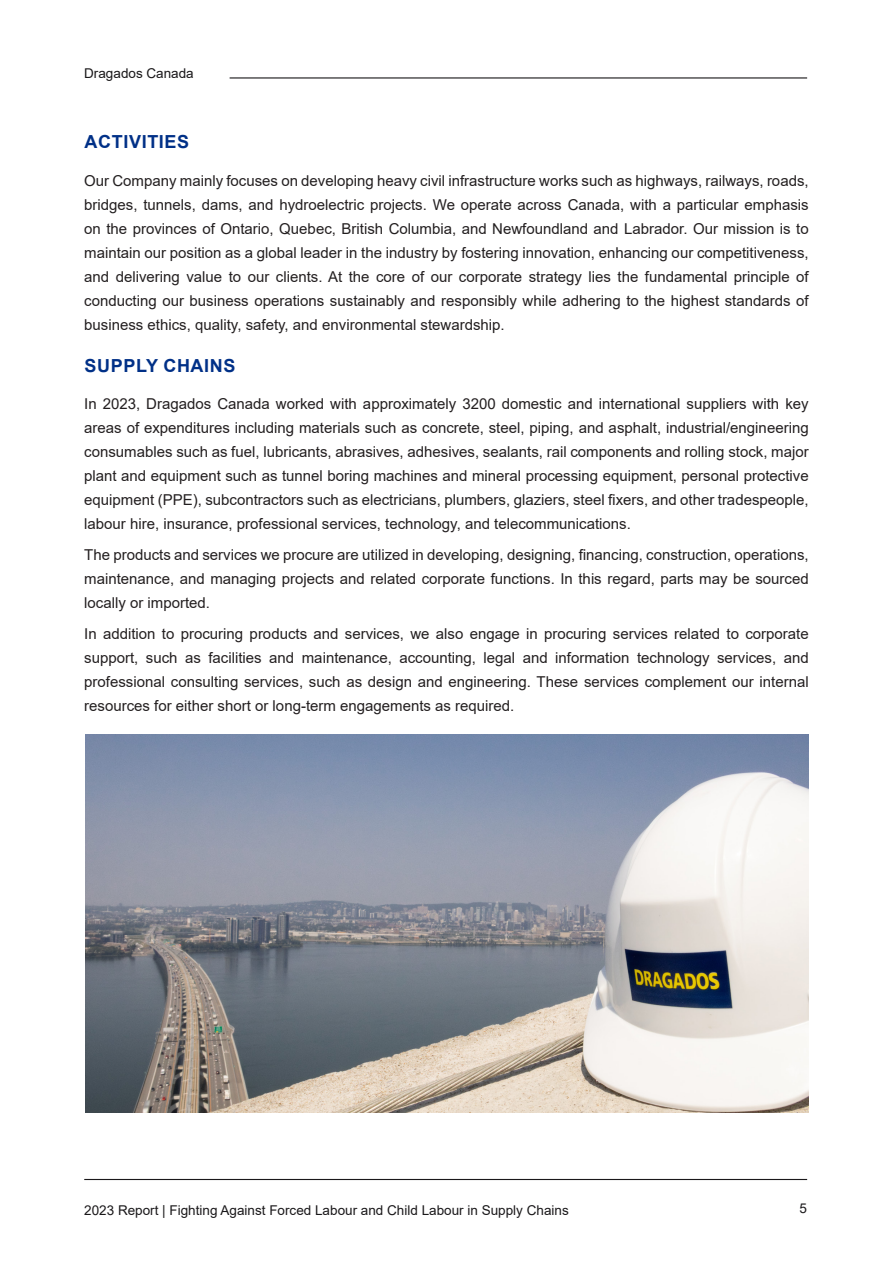
<style>
.page{position:relative;width:893px;height:1263px;background:#fff}
.page>*{position:absolute;margin:0;border:0;box-sizing:border-box;transform-origin:0 0}
.t1{font:700 18px "Arial";letter-spacing:.035em;color:#003087}
.t2{font:15px/24px "Arial";color:#231f20;text-align:justify}
.t3{font:13.5px "Arial";color:#1a181a}
</style>
<div class="page">
<hr style="left:230px;top:77px;width:577px;height:2px;background:#1a181a">
<hr style="left:84px;top:1179px;width:723px;height:1px;background:#1a181a">
<img style="left:85px;top:735px;width:723px;height:378px">
<p class="t3" style="left:84px;top:64px;width:111px">Dragados Canada</p>
<p class="t1" style="left:85px;top:129px;width:106px">ACTIVITIES</p>
<p class="t2" style="left:84px;top:169px;width:726px">Our Company mainly focuses on developing heavy civil infrastructure works such as highways, railways, roads, bridges, tunnels, dams, and hydroelectric projects. We operate across Canada, with a particular emphasis on the provinces of Ontario, Quebec, British Columbia, and Newfoundland and Labrador. Our mission is to maintain our position as a global leader in the industry by fostering innovation, enhancing our competitiveness, and delivering value to our clients. At the core of our corporate strategy lies the fundamental principle of conducting our business operations sustainably and responsibly while adhering to the highest standards of business ethics, quality, safety, and environmental stewardship.</p>
<p class="t1" style="left:85px;top:353px;width:152px">SUPPLY CHAINS</p>
<p class="t2" style="left:84px;top:392px;width:726px">In 2023, Dragados Canada worked with approximately 3200 domestic and international suppliers with key areas of expenditures including materials such as concrete, steel, piping, and asphalt, industrial/engineering consumables such as fuel, lubricants, abrasives, adhesives, sealants, rail components and rolling stock, major plant and equipment such as tunnel boring machines and mineral processing equipment, personal protective equipment (PPE), subcontractors such as electricians, plumbers, glaziers, steel fixers, and other tradespeople, labour hire, insurance, professional services, technology, and telecommunications.</p>
<p class="t2" style="left:84px;top:543px;width:726px">The products and services we procure are utilized in developing, designing, financing, construction, operations, maintenance, and managing projects and related corporate functions. In this regard, parts may be sourced locally or imported.</p>
<p class="t2" style="left:84px;top:621px;width:726px">In addition to procuring products and services, we also engage in procuring services related to corporate support, such as facilities and maintenance, accounting, legal and information technology services, and professional consulting services, such as design and engineering. These services complement our internal resources for either short or long-term engagements as required.</p>
<p class="t3" style="left:84px;top:1200px;width:486px">2023 Report | Fighting Against Forced Labour and Child Labour in Supply Chains</p>
<p class="t3" style="left:800px;top:1199px;width:9px">5</p>
</div>
